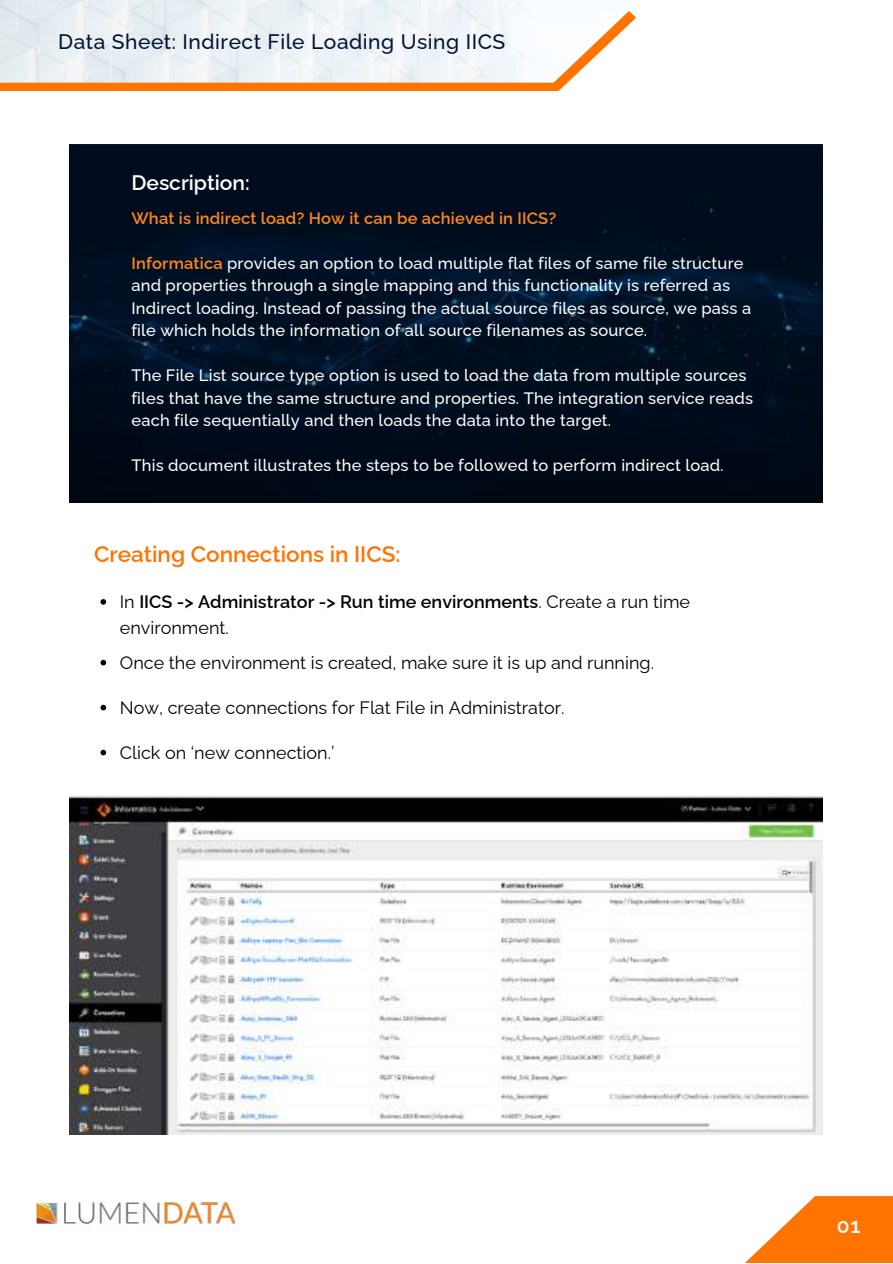
<style>
.page{position:relative;width:893px;height:1264px;background:#fff}
.page>*{position:absolute;margin:0;border:0;box-sizing:border-box;transform-origin:0 0}
.t1{font:600 22.5px "Raleway";color:#ff7300}
.t2{font:500 21px "Raleway";letter-spacing:.025em;color:#031231}
.t3{font:600 21px "Raleway";color:#fff}
.t4{font:18px "Raleway";color:#000}
.t5{font:600 18px/25.8px "Raleway";color:#000}
.t6{font:500 16.5px/22.5px "Raleway";letter-spacing:.01em;color:#fff}
.t7{font:600 16.5px "Raleway";letter-spacing:.01em;color:#ff881a}
.s1{font-weight:600;color:#ff881a}
.s2{font-weight:400}
</style>
<div class="page">
<svg style="left:69px;top:145px;width:754px;height:357px;background:#000e1f"></svg>
<img style="left:37px;top:1200px;width:200px;height:29px">
<svg style="left:746px;top:1196px;width:146px;height:66px;fill:#ff7300"></svg>
<div style="left:0;top:83px;width:567px;height:8px;background:#ff7300"></div>
<img style="left:0;top:0;width:636px;height:83px">
<img style="left:69px;top:795px;width:753px;height:339px">
<svg style="left:100px;top:599px;width:6px;height:5px"></svg>
<svg style="left:100px;top:659px;width:6px;height:6px"></svg>
<svg style="left:100px;top:704px;width:6px;height:6px"></svg>
<svg style="left:100px;top:749px;width:6px;height:6px"></svg>
<p class="t2" style="left:58px;top:29px;width:448px">Data Sheet: Indirect File Loading Using IICS</p>
<p class="t3" style="left:131px;top:170px;width:120px">Description:</p>
<p class="t7" style="left:131px;top:208px;width:426px">What is indirect load? How it can be achieved in IICS?</p>
<p class="t6" style="left:131px;top:252px;width:621px"><span class="s1">Informatica</span> provides an option to load multiple flat files of same file structure and properties through a single mapping and this functionality is referred as Indirect loading. Instead of passing the actual source files as source, we pass a file which holds the information of all source filenames as source.</p>
<p class="t6" style="left:131px;top:364px;width:623px">The File List source type option is used to load the data from multiple sources files that have the same structure and properties. The integration service reads each file sequentially and then loads the data into the target.</p>
<p class="t6" style="left:131px;top:454px;width:593px">This document illustrates the steps to be followed to perform indirect load.</p>
<h1 class="t1" style="left:94px;top:541px;width:308px">Creating Connections in IICS:</h1>
<p class="t5" style="left:120px;top:589px;width:571px"><span class="s2">In</span> IICS -&gt; Administrator -&gt; Run time environments<span class="s2">. Create a run time environment.</span></p>
<p class="t4" style="left:120px;top:652px;width:535px">Once the environment is created, make sure it is up and running.</p>
<p class="t4" style="left:120px;top:697px;width:446px">Now, create connections for Flat File in Administrator.</p>
<p class="t4" style="left:120px;top:741px;width:216px">Click on ‘new connection.’</p>
<p class="t3" style="left:836px;top:1213px;width:25px">01</p>
</div>
